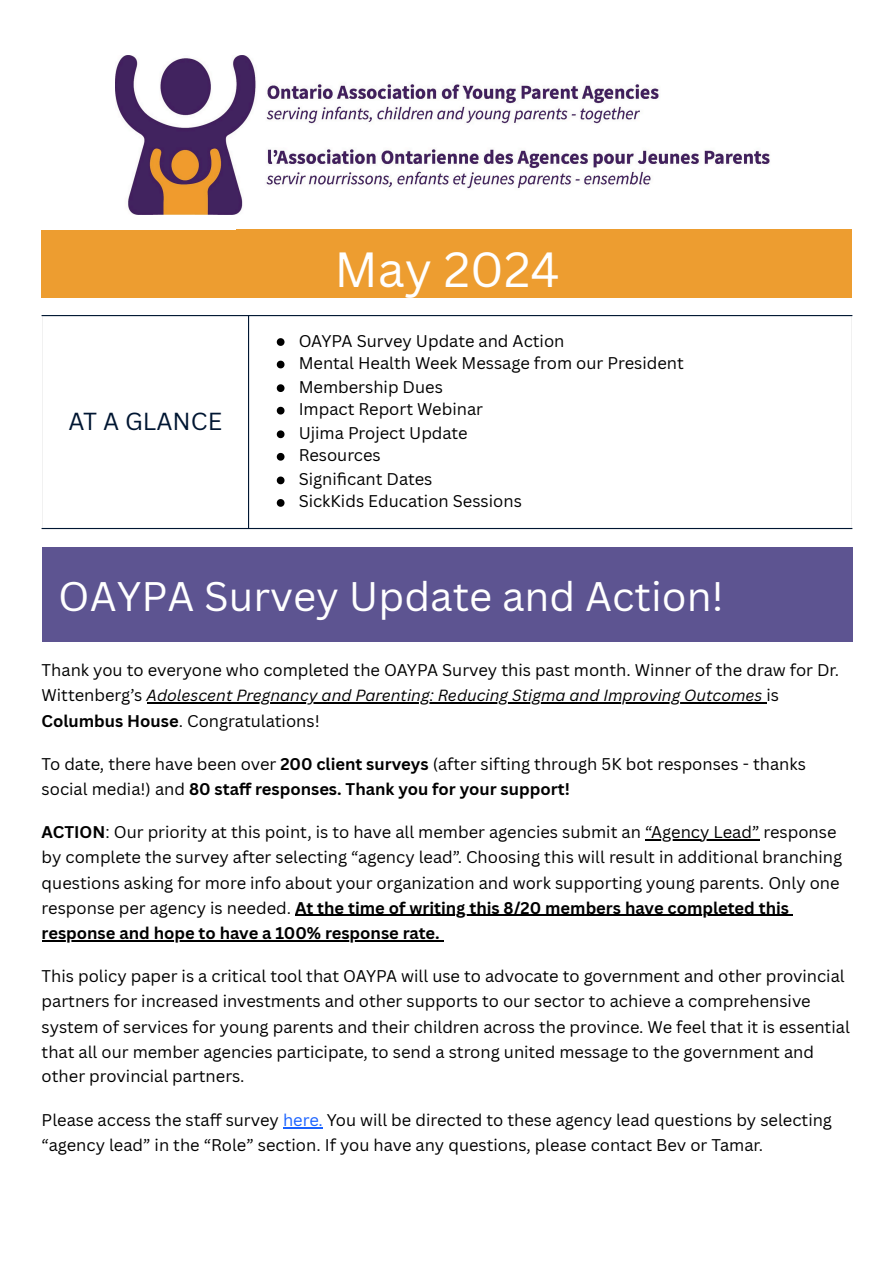
<style>
.page{position:relative;width:894px;height:1263px;background:#fff}
.page>*{position:absolute;margin:0;border:0;box-sizing:border-box;transform-origin:0 0}
.t1{font:48px "Canva Sans";color:#fff}
.t2{font:40.2px "Canva Sans";color:#fff}
.t3{font:24px "Canva Sans";color:#001632}
.t4{font:16.5px/25.3px "Canva Sans";color:#000}
.t5{font:italic 15.75px "Canva Sans";color:#000}
.s1{font-style:normal;font-size:16.5px}
.s2{font-weight:700}
.s3{color:#1a62ff}
</style>
<div class="page">
<hr style="left:146px;top:702px;width:616px;height:1px;background:#000">
<hr style="left:644px;top:839px;width:115px;height:1px;background:#000">
<hr style="left:295px;top:915px;width:494px;height:1px;background:#000">
<hr style="left:42px;top:941px;width:401px;height:1px;background:#000">
<hr style="left:283px;top:1127px;width:40px;height:1px;background:#1a62ff">
<div style="left:42px;top:230px;width:810px;height:67px;background:#ed9d30"></div>
<img style="left:115px;top:55px;width:655px;height:160px">
<svg style="left:277px;top:338px;width:7px;height:8px"></svg>
<svg style="left:277px;top:361px;width:7px;height:7px"></svg>
<svg style="left:277px;top:384px;width:7px;height:8px"></svg>
<svg style="left:277px;top:407px;width:7px;height:7px"></svg>
<svg style="left:277px;top:430px;width:7px;height:8px"></svg>
<svg style="left:277px;top:453px;width:7px;height:8px"></svg>
<svg style="left:277px;top:477px;width:7px;height:7px"></svg>
<svg style="left:277px;top:499px;width:7px;height:8px"></svg>
<hr style="left:248px;top:316px;width:1px;height:212px;background:#001632">
<hr style="left:42px;top:315px;width:810px;height:1px;background:#001632">
<hr style="left:42px;top:528px;width:810px;height:1px;background:#001632">
<div style="left:42px;top:547px;width:810px;height:94px;background:#5d5491"></div>
<p class="t3" style="left:69px;top:404px;width:155px">AT A GLANCE</p>
<p class="t1" style="left:334px;top:236px;width:226px">May 2024</p>
<p class="t4" style="left:298px;top:327px;width:267px">OAYPA Survey Update and Action</p>
<p class="t4" style="left:298px;top:350px;width:386px">Mental Health Week Message from our President</p>
<p class="t4" style="left:298px;top:374px;width:146px">Membership Dues</p>
<p class="t4" style="left:298px;top:396px;width:186px">Impact Report Webinar</p>
<p class="t4" style="left:298px;top:420px;width:170px">Ujima Project Update</p>
<p class="t4" style="left:298px;top:442px;width:84px">Resources</p>
<p class="t4" style="left:298px;top:466px;width:135px">Signifi cant Dates</p>
<p class="t4" style="left:298px;top:488px;width:225px">SickKids Education Sessions</p>
<p class="t2" style="left:58px;top:568px;width:667px">OAYPA Survey Update and Action!</p>
<p class="t4" style="left:42px;top:657px;width:798px">Thank you to everyone who completed the OAYPA Survey this past month. Winner of the draw for Dr.</p>
<p class="t5" style="left:42px;top:684px;width:738px"><span class="s1">Wittenberg’s</span> Adolescent Pregnancy and Parenting: Reducing Stigma and Improving Outcomes <span class="s1">is</span></p>
<p class="t4" style="left:42px;top:708px;width:279px"><span class="s2">Columbus House</span>. Congratulations!</p>
<p class="t4" style="left:42px;top:750px;width:765px;line-height:25.8px">To date, there have been over <span class="s2">200 client surveys</span> (after sifting through 5K bot responses - thanks social media!) and <span class="s2">80 staff responses. Thank you for your support!</span></p>
<p class="t4" style="left:42px;top:819px;width:801px"><span class="s2">ACTION</span>: Our priority at this point, is to have all member agencies submit an “Agency Lead” response by complete the survey after selecting “agency lead”. Choosing this will result in additional branching questions asking for more info about your organization and work supporting young parents. Only one response per agency is needed. <span class="s2">At the time of writing this 8/20 members have completed this response and hope to have a 100% response rate.</span></p>
<p class="t4" style="left:42px;top:963px;width:809px">This policy paper is a critical tool that OAYPA will use to advocate to government and other provincial partners for increased investments and other supports to our sector to achieve a comprehensive system of services for young parents and their children across the province. We feel that it is essential that all our member agencies participate, to send a strong united message to the government and other provincial partners.</p>
<p class="t4" style="left:42px;top:1107px;width:791px;line-height:24.8px">Please access the staff survey <span class="s3">here.</span> You will be directed to these agency lead questions by selecting “agency lead” in the “Role” section. If you have any questions, please contact Bev or Tamar.</p>
</div>
